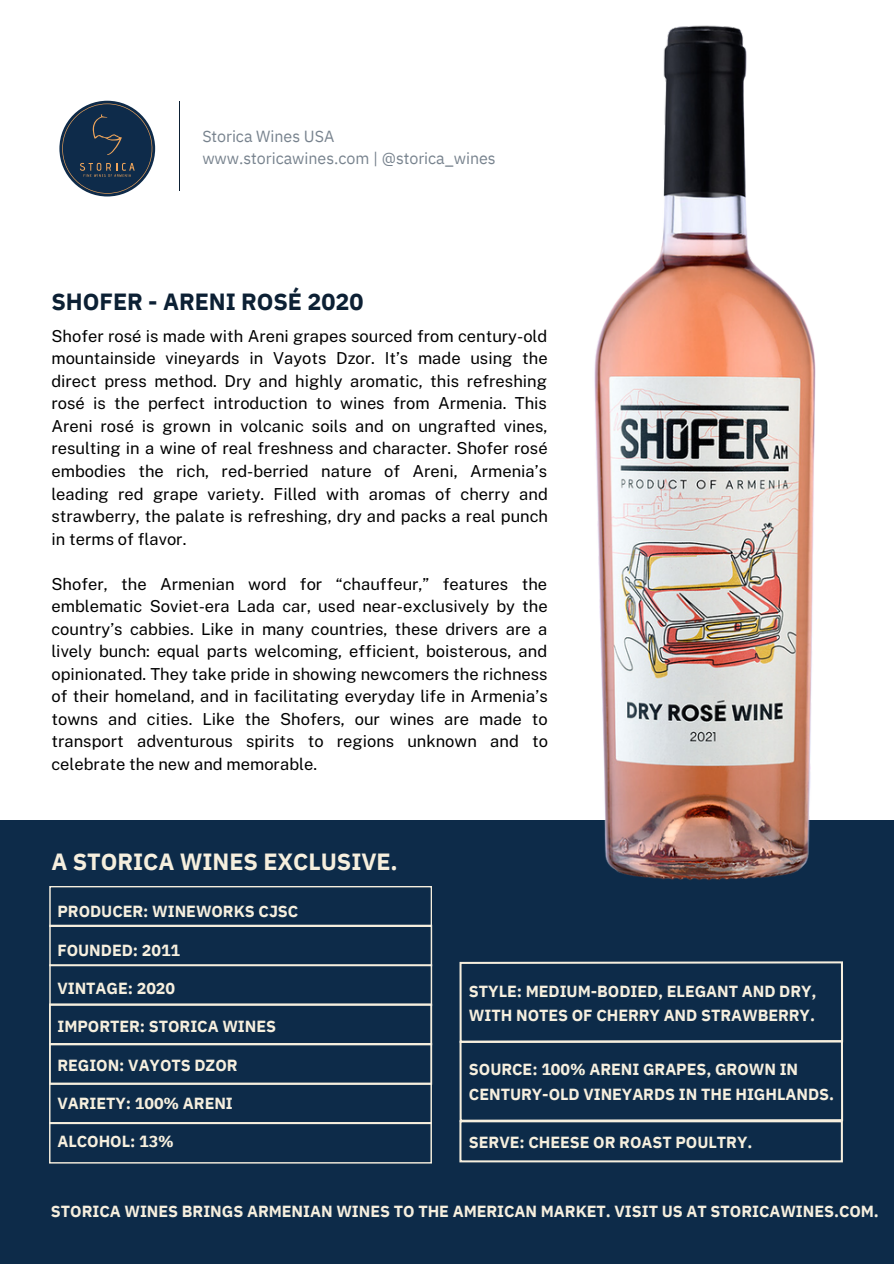
<style>
.page{position:relative;width:894px;height:1264px;background:#fff}
.page>*{position:absolute;margin:0;border:0;box-sizing:border-box;transform-origin:0 0}
.t1{font:700 23.4px "IBM Plex Sans";letter-spacing:-.005em;color:#f6efde}
.t2{font:700 23.4px "IBM Plex Sans";letter-spacing:-.005em;color:#0c2034}
.t3{font:16.5px/22.5px "Public Sans";color:#000;text-align:justify}
.t4{font:700 16.05px/24.8px "IBM Plex Sans";letter-spacing:-.005em;color:#f6efde}
.t5{font:16.05px/21.9px "IBM Plex Sans";letter-spacing:-.005em;color:#0c2034}
</style>
<div class="page">
<div style="left:0;top:820px;width:893px;height:443px;background:#0d2b49"></div>
<svg style="left:459px;top:961px;width:383px;height:201px"></svg>
<svg style="left:59px;top:103px;width:97px;height:91px"></svg>
<svg style="left:49px;top:886px;width:383px;height:277px"></svg>
<hr style="left:179px;top:102px;width:1px;height:89px;background:#0d2034">
<img style="left:469px;top:25px;width:374px;height:956px">
<p class="t5" style="left:202px;top:125px;width:295px">Storica Wines USA www.storicawines.com | @storica_wines</p>
<h1 class="t2" style="left:51px;top:286px;width:313px">SHOFER - ARENI ROSÉ 2020</h1>
<p class="t3" style="left:51px;top:324px;width:498px">Shofer rosé is made with Areni grapes sourced from century-old mountainside vineyards in Vayots Dzor. It’s made using the direct press method. Dry and highly aromatic, this refreshing rosé is the perfect introduction to wines from Armenia. This Areni rosé is grown in volcanic soils and on ungrafted vines, resulting in a wine of real freshness and character. Shofer rosé embodies the rich, red-berried nature of Areni, Armenia’s leading red grape variety. Filled with aromas of cherry and strawberry, the palate is refreshing, dry and packs a real punch in terms of flavor.</p>
<p class="t3" style="left:51px;top:572px;width:498px">Shofer, the Armenian word for “chauffeur,” features the emblematic Soviet-era Lada car, used near-exclusively by the country’s cabbies. Like in many countries, these drivers are a lively bunch: equal parts welcoming, efficient, boisterous, and opinionated. They take pride in showing newcomers the richness of their homeland, and in facilitating everyday life in Armenia’s towns and cities. Like the Shofers, our wines are made to transport adventurous spirits to regions unknown and to celebrate the new and memorable.</p>
<h1 class="t1" style="left:51px;top:846px;width:348px">A STORICA WINES EXCLUSIVE.</h1>
<p class="t4" style="left:57px;top:898px;width:242px">PRODUCER: WINEWORKS CJSC</p>
<p class="t4" style="left:57px;top:937px;width:124px">FOUNDED: 2011</p>
<p class="t4" style="left:57px;top:975px;width:119px">VINTAGE: 2020</p>
<p class="t4" style="left:57px;top:1013px;width:220px">IMPORTER: STORICA WINES</p>
<p class="t4" style="left:57px;top:1052px;width:181px">REGION: VAYOTS DZOR</p>
<p class="t4" style="left:57px;top:1090px;width:177px">VARIETY: 100% ARENI</p>
<p class="t4" style="left:57px;top:1128px;width:118px">ALCOHOL: 13%</p>
<p class="t4" style="left:469px;top:978px;width:349px">STYLE: MEDIUM-BODIED, ELEGANT AND DRY,<br>WITH NOTES OF CHERRY AND STRAWBERRY.</p>
<p class="t4" style="left:469px;top:1057px;width:366px">SOURCE: 100% ARENI GRAPES, GROWN IN<br>CENTURY-OLD VINEYARDS IN THE HIGHLANDS.</p>
<p class="t4" style="left:469px;top:1129px;width:285px">SERVE: CHEESE OR ROAST POULTRY.</p>
<p class="t4" style="left:51px;top:1198px;width:829px">STORICA WINES BRINGS ARMENIAN WINES TO THE AMERICAN MARKET. VISIT US AT STORICAWINES.COM.</p>
</div>
